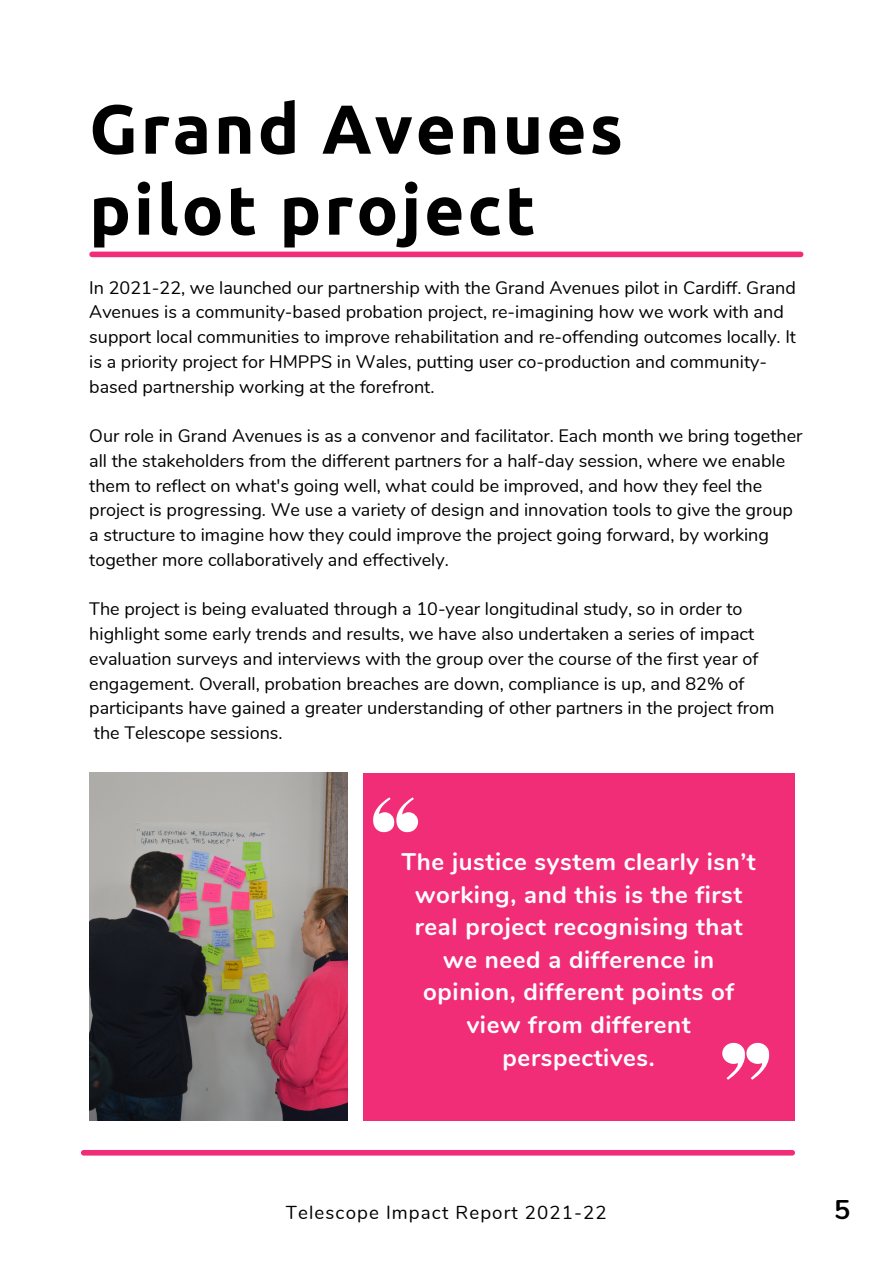
<style>
.page{position:relative;width:893px;height:1264px;background:#fff}
.page>*{position:absolute;margin:0;border:0;box-sizing:border-box;transform-origin:0 0}
.t1{font:700 69.3px/81px "Ubuntu";letter-spacing:.04em;color:#000}
.t2{font:700 27px "Nunito";color:#000}
.t3{font:700 24px/32.5px "Nunito";letter-spacing:.025em;color:#fff;text-align:center}
.t4{font:18.75px "Nunito";letter-spacing:.06em;color:#000}
.t5{font:18px/24.8px "Nunito";color:#000}
</style>
<div class="page">
<div style="left:92px;top:251px;width:708px;height:6px;background:#f12d78"></div>
<div style="left:84px;top:1149px;width:708px;height:6px;background:#f12d78"></div>
<div style="left:363px;top:773px;width:431px;height:347px;background:#f12d78"></div>
<img style="left:89px;top:773px;width:259px;height:347px">
<svg style="left:722px;top:1042px;width:48px;height:37px"></svg>
<svg style="left:373px;top:797px;width:45px;height:35px"></svg>
<h1 class="t1" style="left:89px;top:87px;width:535px">Grand Avenues pilot project</h1>
<p class="t5" style="left:89px;top:275px;width:708px">In 2021-22, we launched our partnership with the Grand Avenues pilot in Cardiff. Grand Avenues is a community-based probation project, re-imagining how we work with and support local communities to improve rehabilitation and re-offending outcomes locally. It is a priority project for HMPPS in Wales, putting user co-production and community&shy;based partnership working at the forefront.</p>
<p class="t5" style="left:89px;top:424px;width:714px">Our role in Grand Avenues is as a convenor and facilitator. Each month we bring together all the stakeholders from the different partners for a half-day session, where we enable them to reflect on what's going well, what could be improved, and how they feel the project is progressing. We use a variety of design and innovation tools to give the group a structure to imagine how they could improve the project going forward, by working together more collaboratively and effectively.</p>
<p class="t5" style="left:89px;top:597px;width:686px">The project is being evaluated through a 10-year longitudinal study, so in order to highlight some early trends and results, we have also undertaken a series of impact evaluation surveys and interviews with the group over the course of the first year of engagement. Overall, probation breaches are down, compliance is up, and 82% of participants have gained a greater understanding of other partners in the project from the Telescope sessions.</p>
<h3 class="t3" style="left:401px;top:845px;width:355px">The justice system clearly isn’t working, and this is the first real project recognising that we need a difference in opinion, different points of view from different perspectives.</h3>
<p class="t4" style="left:286px;top:1200px;width:322px">Telescope Impact Report 2021-22</p>
<h2 class="t2" style="left:834px;top:1191px;width:18px">5</h2>
</div>
